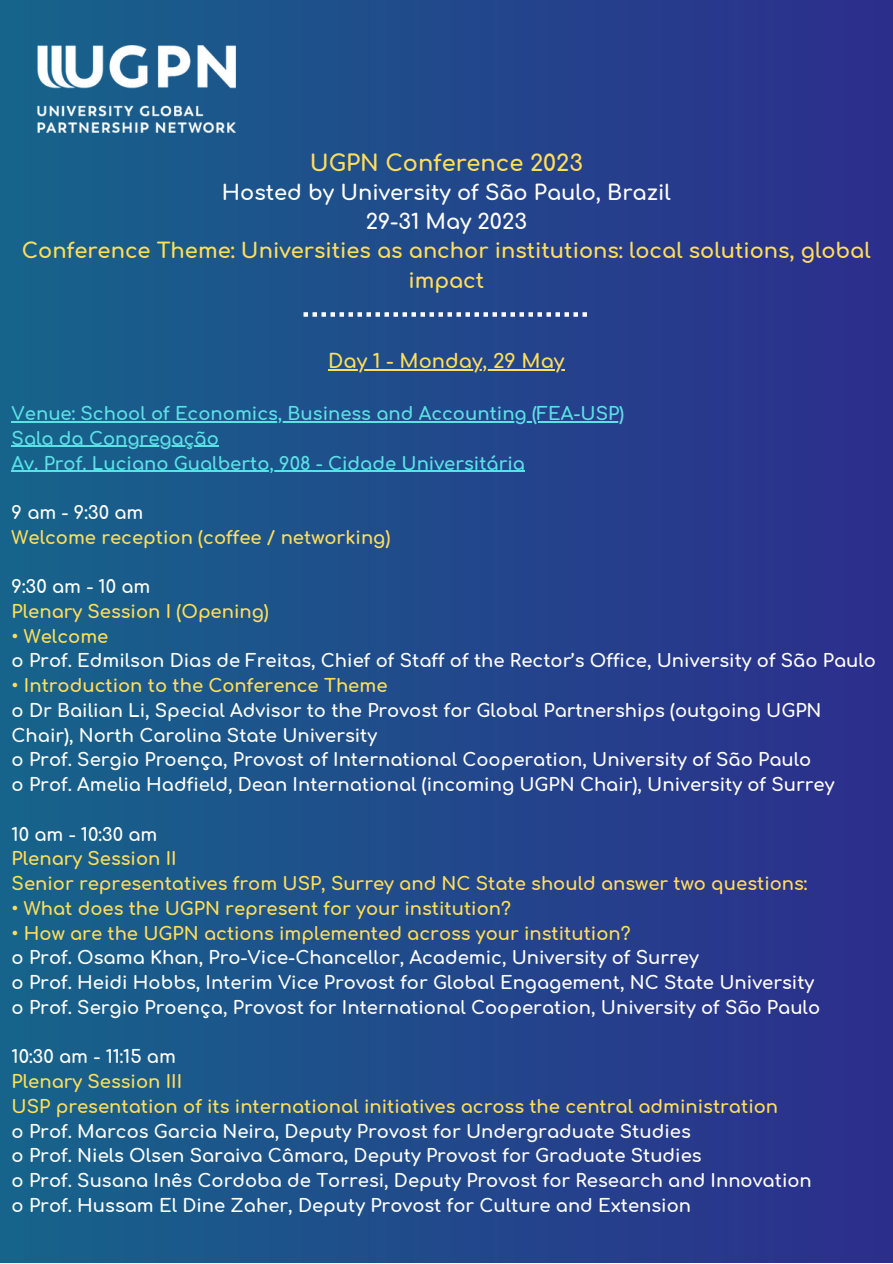
<style>
.page{position:relative;width:893px;height:1264px;background:#fff}
.page>*{position:absolute;margin:0;border:0;box-sizing:border-box;transform-origin:0 0}
.t1{font:700 22.5px "Comfortaa";color:#ffde59}
.t2{font:700 21px/29.2px "Comfortaa";color:#ffde59;text-align:center}
.t3{font:700 21px "Comfortaa";color:#fff}
.t4{font:700 19.5px "Comfortaa";color:#ffde59}
.t5{font:700 18px/24.8px "Comfortaa";color:#fff}
.t6{font:700 18px "Comfortaa";color:#ffde59}
.t7{font:700 18px "Comfortaa";color:#5ce1e6}
</style>
<div class="page">
<div style="left:0;top:0;width:892px;height:1262px;background:linear-gradient(to right,#16648b,#2d2d8c)"></div>
<img style="left:38px;top:46px;width:198px;height:86px">
<hr style="left:328px;top:369px;width:236px;height:1px;background:#ffde59">
<hr style="left:12px;top:421px;width:612px;height:1px;background:#5ce1e6">
<hr style="left:12px;top:446px;width:207px;height:1px;background:#5ce1e6">
<hr style="left:12px;top:470px;width:513px;height:2px;background:#5ce1e6">
<svg style="left:303px;top:312px;width:284px;height:5px"></svg>
<p class="t1" style="left:310px;top:151px;width:275px">UGPN Conference 2023</p>
<p class="t3" style="left:222px;top:181px;width:450px">Hosted by University of São Paulo, Brazil</p>
<p class="t3" style="left:365px;top:210px;width:163px">29-31 May 2023</p>
<p class="t2" style="left:22px;top:237px;width:850px">Conference Theme: Universities as anchor institutions: local solutions, global impact</p>
<p class="t4" style="left:328px;top:351px;width:237px">Day 1 - Monday, 29 May</p>
<p class="t7" style="left:12px;top:404px;width:614px">Venue: School of Economics, Business and Accounting (FEA-USP)</p>
<p class="t7" style="left:12px;top:429px;width:209px">Sala da Congregação</p>
<p class="t7" style="left:12px;top:453px;width:515px">Av. Prof. Luciano Gualberto, 908 - Cidade Universitária</p>
<p class="t5" style="left:12px;top:501px;width:133px">9 am - 9:30 am</p>
<p class="t6" style="left:12px;top:528px;width:380px">Welcome reception (coffee / networking)</p>
<p class="t5" style="left:12px;top:575px;width:140px">9:30 am - 10 am</p>
<p class="t6" style="left:12px;top:602px;width:259px">Plenary Session I (Opening)</p>
<p class="t6" style="left:12px;top:627px;width:98px">• Welcome</p>
<p class="t5" style="left:12px;top:649px;width:865px">o Prof. Edmilson Dias de Freitas, Chief of Staff of the Rector’s Office, University of São Paulo</p>
<p class="t6" style="left:12px;top:676px;width:377px">• Introduction to the Conference Theme</p>
<p class="t5" style="left:12px;top:698px;width:811px">o Dr Bailian Li, Special Advisor to the Provost for Global Partnerships (outgoing UGPN<br>Chair), North Carolina State University</p>
<p class="t5" style="left:12px;top:748px;width:801px">o Prof. Sergio Proença, Provost of International Cooperation, University of São Paulo</p>
<p class="t5" style="left:12px;top:773px;width:824px">o Prof. Amelia Hadfield, Dean International (incoming UGPN Chair), University of Surrey</p>
<p class="t5" style="left:12px;top:822px;width:147px">10 am - 10:30 am</p>
<p class="t6" style="left:12px;top:849px;width:166px">Plenary Session II</p>
<p class="t6" style="left:12px;top:874px;width:797px">Senior representatives from USP, Surrey and NC State should answer two questions:</p>
<p class="t6" style="left:12px;top:899px;width:501px">• What does the UGPN represent for your institution?</p>
<p class="t6" style="left:12px;top:923px;width:620px">• How are the UGPN actions implemented across your institution?</p>
<p class="t5" style="left:12px;top:946px;width:688px">o Prof. Osama Khan, Pro-Vice-Chancellor, Academic, University of Surrey</p>
<p class="t5" style="left:12px;top:970px;width:804px">o Prof. Heidi Hobbs, Interim Vice Provost for Global Engagement, NC State University</p>
<p class="t5" style="left:12px;top:995px;width:810px">o Prof. Sergio Proença, Provost for International Cooperation, University of São Paulo</p>
<p class="t5" style="left:12px;top:1045px;width:166px">10:30 am - 11:15 am</p>
<p class="t6" style="left:12px;top:1072px;width:172px">Plenary Session III</p>
<p class="t6" style="left:12px;top:1096px;width:768px">USP presentation of its international initiatives across the central administration</p>
<p class="t5" style="left:12px;top:1119px;width:680px">o Prof. Marcos Garcia Neira, Deputy Provost for Undergraduate Studies</p>
<p class="t5" style="left:12px;top:1144px;width:691px">o Prof. Niels Olsen Saraiva Câmara, Deputy Provost for Graduate Studies</p>
<p class="t5" style="left:12px;top:1168px;width:801px">o Prof. Susana Inês Cordoba de Torresi, Deputy Provost for Research and Innovation</p>
<p class="t5" style="left:12px;top:1193px;width:681px">o Prof. Hussam El Dine Zaher, Deputy Provost for Culture and Extension</p>
</div>
